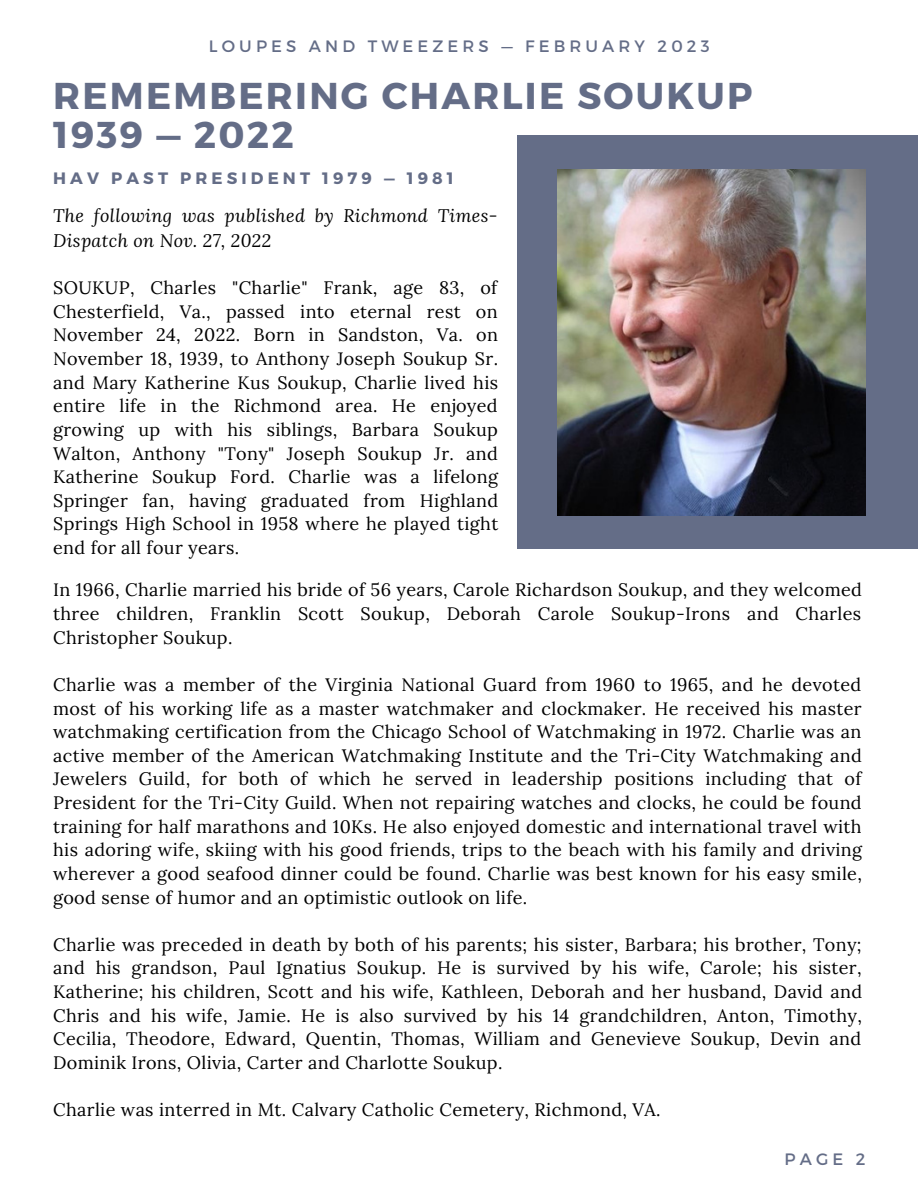
<style>
.page{position:relative;width:918px;height:1188px;background:#fff}
.page>*{position:absolute;margin:0;border:0;box-sizing:border-box;transform-origin:0 0}
.t1{font:700 37.35px/38.2px "Montserrat";letter-spacing:.06em;color:#646d87}
.t2{font:18px/23.7px "Lora";letter-spacing:.02em;color:#010101;text-align:justify}
.t3{font:italic 18px/24.8px "Lora";letter-spacing:.02em;color:#010101}
.t4{font:16.5px "Montserrat";letter-spacing:.25em;color:#646d87}
.t5{font:700 16.5px "Montserrat";letter-spacing:.25em;color:#646d87}
</style>
<div class="page">
<div style="left:517px;top:135px;width:401px;height:413px;background:#646d87"></div>
<img style="left:558px;top:170px;width:308px;height:345px">
<p class="t4" style="left:209px;top:35px;width:502px">LOUPES AND TWEEZERS — FEBRUARY 2023</p>
<h1 class="t1" style="left:53px;top:75px;width:701px">REMEMBERING CHARLIE SOUKUP<br>1939 — 2022</h1>
<p class="t5" style="left:53px;top:167px;width:402px">HAV PAST PRESIDENT 1979 — 1981</p>
<p class="t3" style="left:53px;top:203px;width:446px">The following was published by Richmond Times-<br>Dispatch on Nov. 27, 2022</p>
<p class="t2" style="left:53px;top:276px;width:447px">SOUKUP, Charles "Charlie" Frank, age 83, of Chesterfield, Va., passed into eternal rest on November 24, 2022. Born in Sandston, Va. on November 18, 1939, to Anthony Joseph Soukup Sr. and Mary Katherine Kus Soukup, Charlie lived his entire life in the Richmond area. He enjoyed growing up with his siblings, Barbara Soukup Walton, Anthony "Tony" Joseph Soukup Jr. and Katherine Soukup Ford. Charlie was a lifelong Springer fan, having graduated from Highland Springs High School in 1958 where he played tight end for all four years.</p>
<p class="t2" style="left:53px;top:578px;width:810px">In 1966, Charlie married his bride of 56 years, Carole Richardson Soukup, and they welcomed three children, Franklin Scott Soukup, Deborah Carole Soukup-Irons and Charles Christopher Soukup.</p>
<p class="t2" style="left:53px;top:673px;width:810px">Charlie was a member of the Virginia National Guard from 1960 to 1965, and he devoted most of his working life as a master watchmaker and clockmaker. He received his master watchmaking certification from the Chicago School of Watchmaking in 1972. Charlie was an active member of the American Watchmaking Institute and the Tri-City Watchmaking and Jewelers Guild, for both of which he served in leadership positions including that of President for the Tri-City Guild. When not repairing watches and clocks, he could be found training for half marathons and 10Ks. He also enjoyed domestic and international travel with his adoring wife, skiing with his good friends, trips to the beach with his family and driving wherever a good seafood dinner could be found. Charlie was best known for his easy smile, good sense of humor and an optimistic outlook on life.</p>
<p class="t2" style="left:53px;top:932px;width:811px">Charlie was preceded in death by both of his parents; his sister, Barbara; his brother, Tony; and his grandson, Paul Ignatius Soukup. He is survived by his wife, Carole; his sister, Katherine; his children, Scott and his wife, Kathleen, Deborah and her husband, David and Chris and his wife, Jamie. He is also survived by his 14 grandchildren, Anton, Timothy, Cecilia, Theodore, Edward, Quentin, Thomas, William and Genevieve Soukup, Devin and Dominik Irons, Olivia, Carter and Charlotte Soukup.</p>
<p class="t2" style="left:53px;top:1098px;width:609px">Charlie was interred in Mt. Calvary Catholic Cemetery, Richmond, VA.</p>
<p class="t4" style="left:784px;top:1149px;width:83px">PAGE 2</p>
</div>
